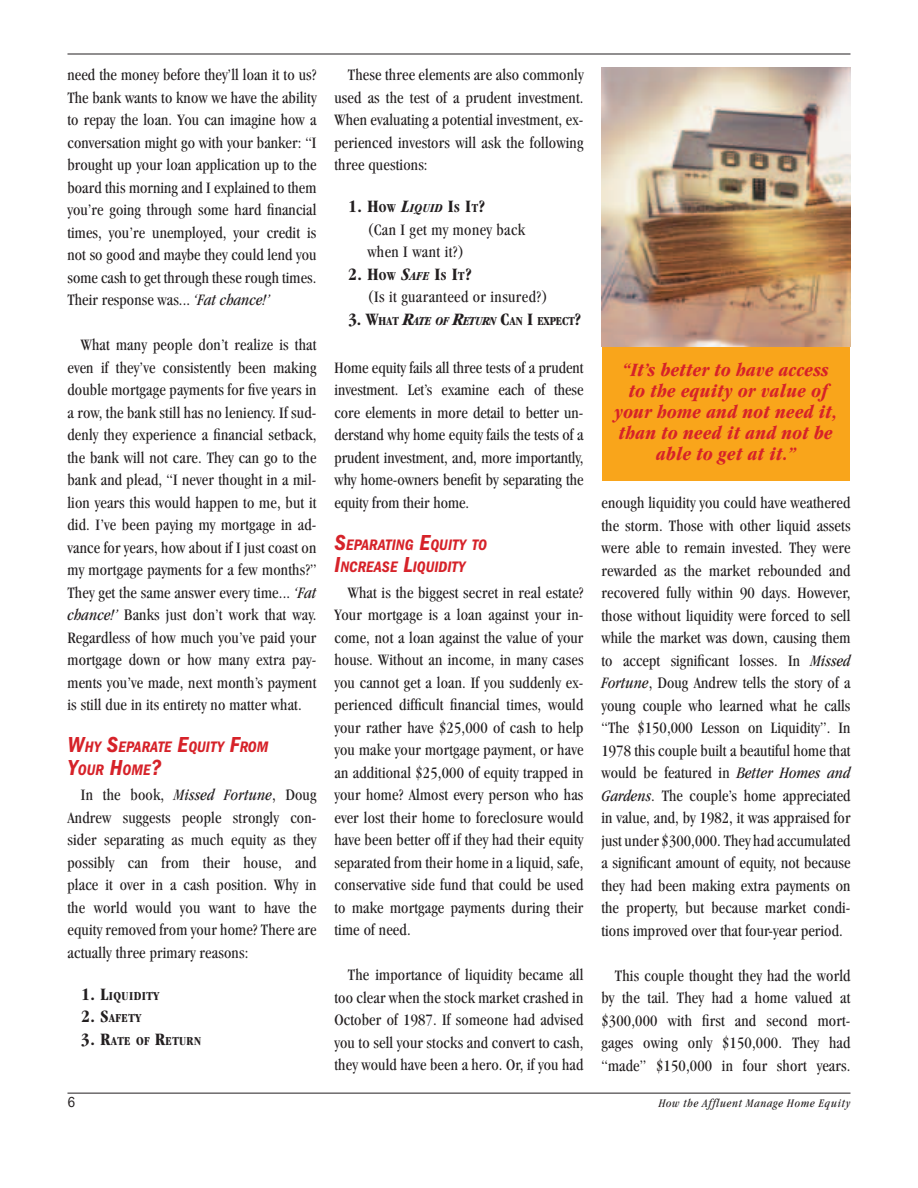
<style>
.page{position:relative;width:918px;height:1188px;background:#fff}
.page>*{position:absolute;margin:0;border:0;box-sizing:border-box;transform-origin:0 0}
.t1{font:italic 700 condensed 19.5px/21px "Garamond";letter-spacing:.01em;color:#d62229;text-align:center}
.t2{font:700 condensed 18px "Garamond";color:#231f20}
.t3{font:condensed 16.5px/22.5px "Garamond";letter-spacing:.01em;color:#231f20;text-align:justify}
.t4{font:italic 600 condensed 15.75px/22.5px "Franklin Gothic";letter-spacing:.005em;color:#d62229}
.t5{font:condensed 15px "Franklin Gothic";color:#231f20}
.t6{font:700 condensed 12.6px "Garamond";letter-spacing:.035em;color:#231f20}
.t7{font:700 condensed 12.6px "Garamond";letter-spacing:-.005em;color:#231f20}
.t8{font:italic condensed 12px "Garamond";letter-spacing:.06em;color:#231f20}
.s1{font-style:italic}
.s2{font-size:22.5px}
.s3{font-size:18px}
.s4{font-size:12.6px}
.s5{font-style:italic;font-size:12.6px}
.s6{font-style:italic;font-size:18px}
</style>
<div class="page">
<hr style="left:68px;top:1093px;width:782px;height:1px;background:#231f20">
<hr style="left:68px;top:54px;width:782px;height:1px;background:#231f20">
<div style="left:602px;top:68px;width:248px;height:413px;background:#f9a51b"></div>
<img style="left:602px;top:68px;width:248px;height:278px">
<p class="t3" style="left:68px;top:64px;width:251px">need the money before they’ll loan it to us?<br>The bank wants to know we have the ability to repay the loan. You can imagine how a conversation might go with your banker: “I brought up your loan application up to the board this morning and I explained to them you’re going through some hard financial times, you’re unemployed, your credit is not so good and maybe they could lend you some cash to get through these rough times.<br>Their response was... <span class="s1">‘Fat chance!’</span></p>
<p class="t3" style="left:67px;top:334px;width:251px;text-indent:13px">What many people don’t realize is that even if they’ve consistently been making double mortgage payments for five years in a row, the bank still has no leniency. If sud&shy;denly they experience a financial setback, the bank will not care. They can go to the bank and plead, “I never thought in a mil&shy;lion years this would happen to me, but it did. I’ve been paying my mortgage in ad&shy;vance for years, how about if I just coast on my mortgage payments for a few months?” They get the same answer every time... <span class="s1">‘Fat chance!’</span> Banks just don’t work that way.<br>Regardless of how much you’ve paid your mortgage down or how many extra pay&shy;ments you’ve made, next month’s payment is still due in its entirety no matter what.</p>
<p class="t4" style="left:68px;top:736px;width:202px"><span class="s2">W</span>HY <span class="s2">S</span>EPARATE <span class="s2">E</span>QUITY <span class="s2">F</span>ROM<br><span class="s2">Y</span>OUR <span class="s2">H</span>OME<span class="s2">?</span></p>
<p class="t3" style="left:67px;top:784px;width:251px;text-indent:13px">In the book, <span class="s1">Missed Fortune</span>, Doug Andrew suggests people strongly con&shy;sider separating as much equity as they possibly can from their house, and place it over in a cash position. Why in the world would you want to have the equity removed from your home? There are actually three primary reasons:</p>
<p class="t6" style="left:81px;top:989px;width:80px"><span class="s3">1. L</span>IQUIDITY</p>
<p class="t6" style="left:81px;top:1011px;width:62px"><span class="s3">2. S</span>AFETY</p>
<p class="t6" style="left:81px;top:1034px;width:122px"><span class="s3">3. R</span>ATE OF <span class="s3">R</span>ETURN</p>
<p class="t3" style="left:334px;top:64px;width:251px;text-indent:13px">These three elements are also commonly used as the test of a prudent investment.<br>When evaluating a potential investment, ex&shy;perienced investors will ask the following three questions:</p>
<p class="t2" style="left:348px;top:196px;width:139px">1. H<span class="s4">OW</span> <span class="s1">L</span><span class="s5">IQUID</span> I<span class="s4">S</span> I<span class="s4">T</span>?</p>
<p class="t3" style="left:367px;top:218px;width:159px">(Can I get my money back when I want it?)</p>
<p class="t2" style="left:348px;top:264px;width:126px">2. H<span class="s4">OW</span> <span class="s1">S</span><span class="s5">AFE</span> I<span class="s4">S</span> I<span class="s4">T</span>?</p>
<p class="t3" style="left:367px;top:286px;width:182px">(Is it guaranteed or insured?)</p>
<p class="t7" style="left:348px;top:314px;width:235px"><span class="s3">3. W</span>HAT <span class="s6">R</span><span class="s1">ATE OF</span> <span class="s6">R</span><span class="s1">ETURN</span> <span class="s3">C</span>AN <span class="s3">I</span> EXPECT<span class="s3">?</span></p>
<p class="t3" style="left:334px;top:356px;width:251px">Home equity fails all three tests of a prudent investment. Let’s examine each of these core elements in more detail to better un&shy;derstand why home equity fails the tests of a prudent investment, and, more importantly, why home-owners benefit by separating the equity from their home.</p>
<p class="t4" style="left:334px;top:534px;width:154px"><span class="s2">S</span>EPARATING <span class="s2">E</span>QUITY TO<br><span class="s2">I</span>NCREASE <span class="s2">L</span>IQUIDITY</p>
<p class="t3" style="left:334px;top:581px;width:251px;text-indent:13px">What is the biggest secret in real estate?<br>Your mortgage is a loan against your in&shy;come, not a loan against the value of your house. Without an income, in many cases you cannot get a loan. If you suddenly ex&shy;perienced difficult financial times, would your rather have $25,000 of cash to help you make your mortgage payment, or have an additional $25,000 of equity trapped in your home? Almost every person who has ever lost their home to foreclosure would have been better off if they had their equity separated from their home in a liquid, safe, conservative side fund that could be used to make mortgage payments during their time of need.</p>
<p class="t3" style="left:334px;top:964px;width:251px;text-indent:13px">The importance of liquidity became all too clear when the stock market crashed in October of 1987. If someone had advised you to sell your stocks and convert to cash, they would have been a hero. Or, if you had</p>
<p class="t1" style="left:615px;top:359px;width:224px">“It’s better to have access to the equity or value of your home and not need it, than to need it and not be able to get at it.”</p>
<p class="t3" style="left:602px;top:492px;width:251px">enough liquidity you could have weathered the storm. Those with other liquid assets were able to remain invested. They were rewarded as the market rebounded and recovered fully within 90 days. However, those without liquidity were forced to sell while the market was down, causing them to accept significant losses. In <span class="s1">Missed Fortune</span>, Doug Andrew tells the story of a young couple who learned what he calls “The $150,000 Lesson on Liquidity”. In 1978 this couple built a beautiful home that would be featured in <span class="s1">Better Homes and Gardens</span>. The couple’s home appreciated in value, and, by 1982, it was appraised for just under $300,000. They had accumulated a significant amount of equity, not because they had been making extra payments on the property, but because market condi&shy;tions improved over that four-year period.</p>
<p class="t3" style="left:602px;top:964px;width:251px;text-indent:13px">This couple thought they had the world by the tail. They had a home valued at $300,000 with first and second mort&shy;gages owing only $150,000. They had “made” $150,000 in four short years.</p>
<p class="t5" style="left:68px;top:1094px;width:9px">6</p>
<p class="t8" style="left:659px;top:1097px;width:193px">How the Affluent Manage Home Equity</p>
</div>
